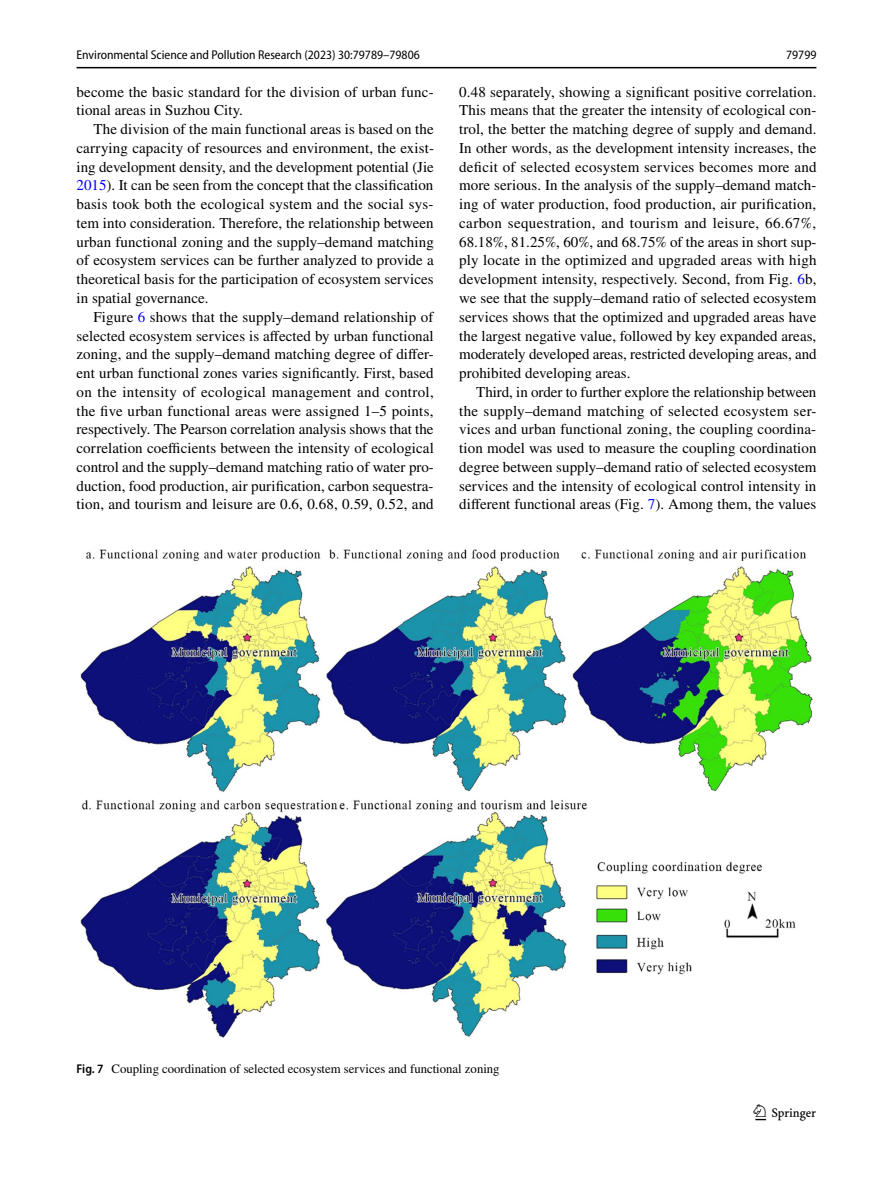
<style>
.page{position:relative;width:893px;height:1187px;background:#fff}
.page>*{position:absolute;margin:0;border:0;box-sizing:border-box;transform-origin:0 0}
.t1{font:22.5px "Springnew Regular 3";color:#000}
.t2{font:15px/18.8px "STIX";letter-spacing:.005em;color:#000;text-align:justify}
.t3{font:12.75px "STIX";color:#000}
.t4{font:semi-condensed 12.75px "Myriad Pro";color:#000}
.s1{color:#00f}
.s2{font-family:"Myriad Pro";font-weight:600;font-stretch:semi-condensed}
</style>
<div class="page">
<hr style="left:77px;top:67px;width:739px;height:1px;background:#000">
<img style="left:81px;top:550px;width:731px;height:487px">
<p class="t4" style="left:77px;top:48px;width:345px">Environmental Science and Pollution Research (2023) 30:79789–79806</p>
<p class="t4" style="left:786px;top:48px;width:32px">79799</p>
<p class="t2" style="left:77px;top:83px;width:359px">become the basic standard for the division of urban func&shy;tional areas in Suzhou City.</p>
<p class="t2" style="left:77px;top:121px;width:359px;text-indent:17px">The division of the main functional areas is based on the carrying capacity of resources and environment, the exist&shy;ing development density, and the development potential (Jie <span class="s1">2015</span>). It can be seen from the concept that the classification basis took both the ecological system and the social sys&shy;tem into consideration. Therefore, the relationship between urban functional zoning and the supply–demand matching of ecosystem services can be further analyzed to provide a theoretical basis for the participation of ecosystem services in spatial governance.</p>
<p class="t2" style="left:77px;top:308px;width:359px;text-indent:17px">Figure <span class="s1">6</span> shows that the supply–demand relationship of selected ecosystem services is affected by urban functional zoning, and the supply–demand matching degree of differ&shy;ent urban functional zones varies significantly. First, based on the intensity of ecological management and control, the five urban functional areas were assigned 1–5 points, respectively. The Pearson correlation analysis shows that the correlation coefficients between the intensity of ecological control and the supply–demand matching ratio of water pro&shy;duction, food production, air purification, carbon sequestra&shy;tion, and tourism and leisure are 0.6, 0.68, 0.59, 0.52, and</p>
<p class="t2" style="left:459px;top:83px;width:359px">0.48 separately, showing a significant positive correlation.<br>This means that the greater the intensity of ecological con&shy;trol, the better the matching degree of supply and demand.<br>In other words, as the development intensity increases, the deficit of selected ecosystem services becomes more and more serious. In the analysis of the supply–demand match&shy;ing of water production, food production, air purification, carbon sequestration, and tourism and leisure, 66.67%, 68.18%, 81.25%, 60%, and 68.75% of the areas in short sup&shy;ply locate in the optimized and upgraded areas with high development intensity, respectively. Second, from Fig. <span class="s1">6</span>b, we see that the supply–demand ratio of selected ecosystem services shows that the optimized and upgraded areas have the largest negative value, followed by key expanded areas, moderately developed areas, restricted developing areas, and prohibited developing areas.</p>
<p class="t2" style="left:459px;top:383px;width:359px;text-indent:17px">Third, in order to further explore the relationship between the supply–demand matching of selected ecosystem ser&shy;vices and urban functional zoning, the coupling coordina&shy;tion model was used to measure the coupling coordination degree between supply–demand ratio of selected ecosystem services and the intensity of ecological control intensity in different functional areas (Fig. <span class="s1">7</span>). Among them, the values</p>
<p class="t3" style="left:77px;top:1059px;width:425px"><span class="s2">Fig. 7</span> Coupling coordination of selected ecosystem services and functional zoning</p>
<h1 class="t1" style="left:755px;top:1104px;width:62px">1 3</h1>
</div>
